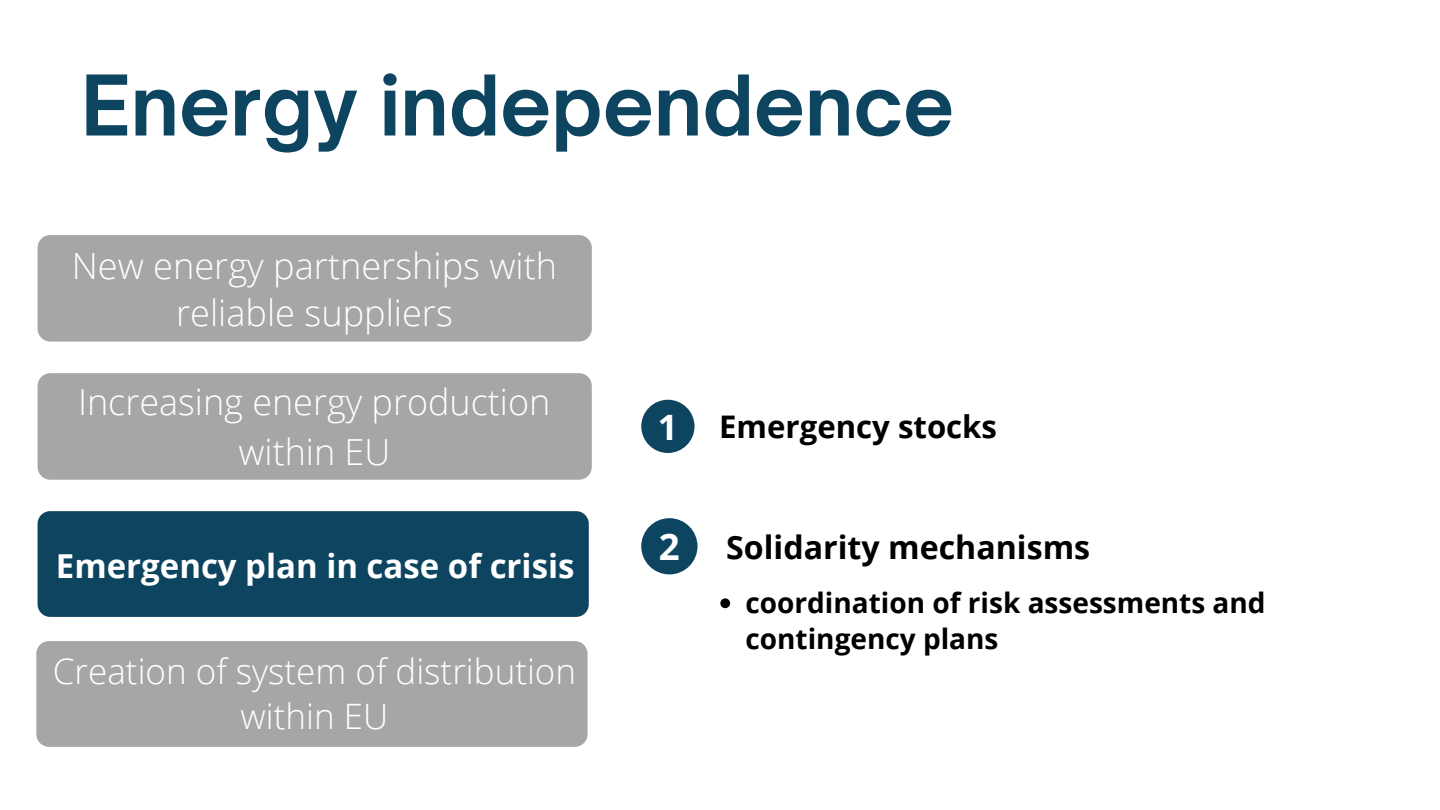
<style>
.page{position:relative;width:1440px;height:810px;background:#fff}
.page>*{position:absolute;margin:0;border:0;box-sizing:border-box;transform-origin:0 0}
.t1{font:700 80px "Open Sauce One";color:#0d4460}
.t2{font:700 36.7px "Open Sans";color:#fff}
.t3{font:300 36.2px/46.5px "Open Sans";color:#fff;text-align:center}
.t4{font:300 36px/50.2px "Open Sans";color:#fff;text-align:center}
.t5{font:300 35px/45px "Open Sans";color:#fff;text-align:center}
.t6{font:700 35px "Open Sans";color:#fff}
.t7{font:700 33px "Open Sans";color:#fff}
.t8{font:700 32.2px "Open Sans";color:#000}
.t9{font:700 31.1px "Open Sans";color:#000}
.t10{font:700 28px/36px "Open Sans";color:#000}
</style>
<div class="page">
<div style="left:38px;top:235px;width:554px;height:107px;background:#a6a6a6;border-radius:13px"></div>
<div style="left:38px;top:373px;width:554px;height:107px;background:#a6a6a6;border-radius:13px"></div>
<div style="left:641px;top:400px;width:54px;height:53px;background:#0d4460;border-radius:50%"></div>
<div style="left:641px;top:518px;width:57px;height:56px;background:#0d4460;border-radius:50%"></div>
<div style="left:38px;top:511px;width:551px;height:106px;background:#0d4460;border-radius:13px"></div>
<div style="left:36px;top:641px;width:552px;height:106px;background:#a6a6a6;border-radius:13px"></div>
<svg style="left:720px;top:598px;width:10px;height:10px"></svg>
<h1 class="t1" style="left:81px;top:56px;width:875px">Energy independence</h1>
<p class="t3" style="left:72px;top:242px;width:487px">New energy partnerships with reliable suppliers</p>
<p class="t4" style="left:78px;top:376px;width:474px">Increasing energy production within EU</p>
<p class="t7" style="left:56px;top:543px;width:520px">Emergency plan in case of crisis</p>
<p class="t5" style="left:53px;top:648px;width:525px">Creation of system of distribution within EU</p>
<p class="t6" style="left:658px;top:402px;width:21px">1</p>
<h2 class="t2" style="left:659px;top:521px;width:22px">2</h2>
<p class="t9" style="left:719px;top:405px;width:279px">Emergency stocks</p>
<p class="t8" style="left:726px;top:524px;width:366px">Solidarity mechanisms</p>
<p class="t10" style="left:745px;top:584px;width:522px">coordination of risk assessments and contingency plans</p>
</div>
